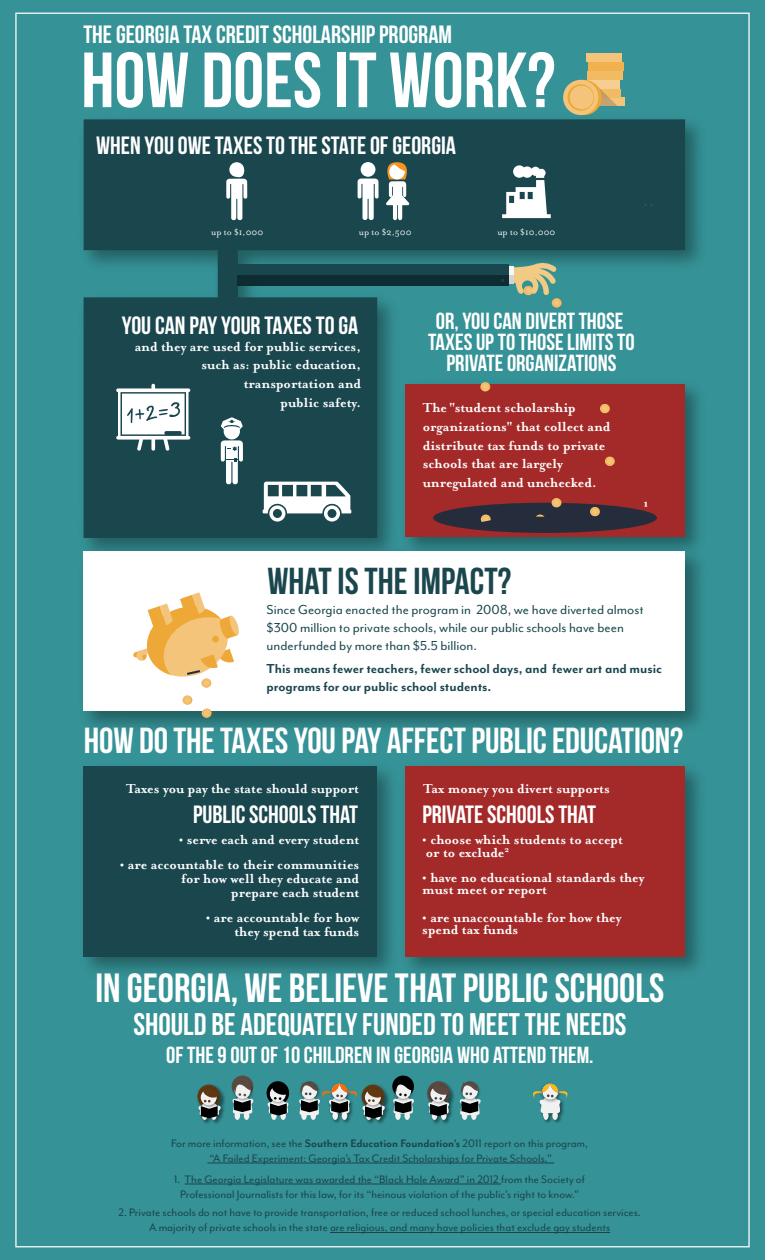
<style>
.page{position:relative;width:765px;height:1260px;background:#359296}
.page>*{position:absolute;margin:0;border:0;box-sizing:border-box;transform-origin:0 0}
.t1{font:78px "Bebas Neue";color:#fff}
.t2{font:40.88px "Bebas Neue";color:#fff}
.t3{font:37.5px "Bebas Neue";color:#1a464e}
.t4{font:36.25px "Bebas Neue";letter-spacing:-.005em;color:#fff}
.t5{font:31.25px "Bebas Neue";color:#fff}
.t6{font:25px "Bebas Neue";color:#fff}
.t7{font:23.38px/21.2px "Bebas Neue";color:#fff;text-align:center}
.t8{font:700 15px/18.8px "Mrs Eaves OT";color:#fff}
.t9{font:15px/18px "Mr Eaves Mod OT";color:#1a464e}
.t10{font:700 15px/18px "Mr Eaves Mod OT";color:#1a464e}
.t11{font:12.5px/15px "Mr Eaves Mod OT";color:#1a454c;text-align:center}
.t12{font:10px "Mrs Eaves OT";color:#fff}
.s1{font-weight:700}
</style>
<div class="page">
<img style="left:83px;top:109px;width:617px;height:432px">
<svg style="left:84px;top:119px;width:601px;height:419px;fill:#1a464e"></svg>
<img style="left:396px;top:375px;width:304px;height:166px">
<div style="left:405px;top:384px;width:280px;height:153px;background:#a32a29"></div>
<img style="left:405px;top:766px;width:295px;height:205px">
<div style="left:405px;top:767px;width:280px;height:190px;background:#a32a29"></div>
<div style="left:84px;top:767px;width:293px;height:190px;background:#1a464e"></div>
<div style="left:590px;top:97px;width:35px;height:9px;background:#f4c47a"></div>
<div style="left:585px;top:89px;width:35px;height:8px;background:#f1bb63"></div>
<div style="left:587px;top:71px;width:36px;height:9px;background:#f1bb63"></div>
<div style="left:588px;top:62px;width:36px;height:9px;background:#f0b14e"></div>
<div style="left:586px;top:53px;width:35px;height:9px;background:#f4c47a"></div>
<div style="left:584px;top:80px;width:35px;height:9px;background:#f6ce91"></div>
<svg style="left:597px;top:85px;width:21px;height:21px"></svg>
<svg style="left:566px;top:80px;width:36px;height:35px"></svg>
<div style="left:563px;top:80px;width:35px;height:35px;background:#f4c47a;border-radius:50%"></div>
<svg style="left:568px;top:84px;width:26px;height:27px"></svg>
<div style="left:570px;top:86px;width:23px;height:23px;background:#f4c47a;border-radius:50%"></div>
<svg style="left:502px;top:165px;width:49px;height:53px;background:#9cafb2"></svg>
<div style="left:433px;top:503px;width:224px;height:30px;background:#252d3d;border-radius:50%"></div>
<svg style="left:263px;top:482px;width:88px;height:40px;background:#9aadb1"></svg>
<svg style="left:116px;top:384px;width:74px;height:67px;background:#adbdbf"></svg>
<img style="left:83px;top:541px;width:617px;height:185px">
<div style="left:84px;top:551px;width:601px;height:160px;background:#fff"></div>
<svg style="left:480px;top:382px;width:9px;height:9px"></svg>
<div style="left:482px;top:383px;width:6px;height:7px;background:#f1ba63;border-radius:50%"></div>
<svg style="left:482px;top:384px;width:6px;height:6px"></svg>
<svg style="left:605px;top:457px;width:9px;height:9px"></svg>
<div style="left:606px;top:458px;width:7px;height:7px;background:#f0b456;border-radius:50%"></div>
<svg style="left:607px;top:458px;width:6px;height:6px"></svg>
<div style="left:553px;top:499px;width:7px;height:7px;background:#f1b75b;border-radius:50%"></div>
<svg style="left:202px;top:679px;width:9px;height:9px"></svg>
<svg style="left:182px;top:696px;width:10px;height:9px"></svg>
<div style="left:184px;top:697px;width:6px;height:7px;background:#f2bb67;border-radius:50%"></div>
<svg style="left:184px;top:697px;width:6px;height:6px"></svg>
<svg style="left:202px;top:709px;width:9px;height:9px"></svg>
<div style="left:203px;top:710px;width:7px;height:7px;background:#f0b558;border-radius:50%"></div>
<div style="left:203px;top:710px;width:7px;height:6px;background:#f4c47a;border-radius:50%"></div>
<div style="left:601px;top:404px;width:9px;height:9px;background:#d88637;border-radius:50%"></div>
<svg style="left:600px;top:404px;width:9px;height:9px"></svg>
<div style="left:601px;top:405px;width:7px;height:7px;background:#f0b353;border-radius:50%"></div>
<svg style="left:602px;top:406px;width:6px;height:6px"></svg>
<svg style="left:133px;top:592px;width:106px;height:94px"></svg>
<svg style="left:468px;top:500px;width:144px;height:29px"></svg>
<div style="left:237px;top:275px;width:272px;height:10px;background:#0e2d33"></div>
<div style="left:225px;top:264px;width:284px;height:11px;background:#1a464e"></div>
<svg style="left:501px;top:262px;width:59px;height:44px"></svg>
<img style="left:201px;top:1084px;width:24px;height:40px">
<div style="left:197px;top:1085px;width:23px;height:23px;background:#603913;border-radius:50%"></div>
<img style="left:197px;top:1086px;width:25px;height:24px">
<div style="left:202px;top:1111px;width:5px;height:9px;background:#f1f1f2;border-radius:50%"></div>
<svg style="left:267px;top:1081px;width:22px;height:24px"></svg>
<img style="left:266px;top:1083px;width:24px;height:13px">
<div style="left:271px;top:1111px;width:6px;height:9px;background:#f1f1f2;border-radius:50%"></div>
<div style="left:280px;top:1111px;width:6px;height:9px;background:#f1f1f2;border-radius:50%"></div>
<div style="left:232px;top:1076px;width:21px;height:21px;background:#5a4a42;border-radius:50%"></div>
<div style="left:235px;top:1111px;width:5px;height:9px;background:#f1f1f2;border-radius:50%"></div>
<div style="left:244px;top:1111px;width:5px;height:9px;background:#f1f1f2;border-radius:50%"></div>
<img style="left:332px;top:1118px;width:18px;height:5px">
<div style="left:342px;top:1111px;width:5px;height:9px;background:#f1f1f2;border-radius:50%"></div>
<div style="left:301px;top:1111px;width:6px;height:9px;background:#f1f1f2;border-radius:50%"></div>
<div style="left:311px;top:1111px;width:5px;height:9px;background:#f1f1f2;border-radius:50%"></div>
<img style="left:365px;top:1092px;width:24px;height:32px">
<img style="left:385px;top:1090px;width:1px;height:20px">
<div style="left:375px;top:1111px;width:6px;height:9px;background:#eaeced;border-radius:50%"></div>
<img style="left:431px;top:1081px;width:23px;height:43px">
<svg style="left:427px;top:1081px;width:23px;height:24px"></svg>
<img style="left:427px;top:1083px;width:24px;height:24px">
<div style="left:432px;top:1111px;width:5px;height:9px;background:#f1f1f2;border-radius:50%"></div>
<div style="left:441px;top:1111px;width:6px;height:9px;background:#f1f1f2;border-radius:50%"></div>
<div style="left:392px;top:1076px;width:22px;height:21px;background:#000;border-radius:50%"></div>
<div style="left:395px;top:1111px;width:6px;height:9px;background:#f1f1f2;border-radius:50%"></div>
<div style="left:404px;top:1111px;width:6px;height:9px;background:#f1f1f2;border-radius:50%"></div>
<img style="left:544px;top:1120px;width:17px;height:3px">
<svg style="left:533px;top:1084px;width:35px;height:36px"></svg>
<div style="left:462px;top:1111px;width:5px;height:9px;background:#f1f1f2;border-radius:50%"></div>
<div style="left:471px;top:1111px;width:6px;height:9px;background:#f1f1f2;border-radius:50%"></div>
<svg style="left:198px;top:1087px;width:23px;height:31px"></svg>
<svg style="left:231px;top:1081px;width:23px;height:33px"></svg>
<svg style="left:267px;top:1084px;width:22px;height:32px"></svg>
<svg style="left:299px;top:1081px;width:86px;height:37px"></svg>
<svg style="left:392px;top:1081px;width:22px;height:33px"></svg>
<svg style="left:428px;top:1084px;width:22px;height:32px"></svg>
<svg style="left:459px;top:1081px;width:22px;height:34px"></svg>
<svg style="left:358px;top:159px;width:54px;height:62px;background:#859898"></svg>
<svg style="left:226px;top:162px;width:21px;height:59px"></svg>
<svg style="left:221px;top:417px;width:22px;height:68px"></svg>
<hr style="left:207px;top:1163px;width:347px;height:1px;background:#1a454c">
<hr style="left:185px;top:1184px;width:316px;height:1px;background:#1a454c">
<hr style="left:330px;top:1232px;width:280px;height:1px;background:#1a454c">
<p class="t6" style="left:83px;top:21px;width:370px">THEGEORGIA TAX CREDIT SCHOLARSHIP PROGRAM</p>
<p class="t1" style="left:81px;top:37px;width:476px">HOW DOES IT WORK?</p>
<p class="t6" style="left:96px;top:131px;width:361px">WHEN YOU OWE TAXES TO THE STATE OF GEORGIA</p>
<p class="t12" style="left:211px;top:226px;width:54px">up to $1,000</p>
<p class="t12" style="left:359px;top:226px;width:54px">up to $2,500</p>
<p class="t12" style="left:497px;top:226px;width:60px">up to $10,000</p>
<p class="t6" style="left:122px;top:312px;width:238px">YOU CAN PAY YOUR TAXES TO GA</p>
<p class="t8" style="left:135px;top:337px;width:228px;text-align:right">and they are used for public services, such as: public education, transportation and<br>public safety.</p>
<p class="t7" style="left:428px;top:310px;width:208px">OR, YOU CAN DIVERT THOSE<br>TAXES UP TO THOSE LIMITS TO<br>PRIVATE ORGANIZATIONS</p>
<p class="t8" style="left:423px;top:399px;width:189px">The "student scholarship organizations" that collect and distribute tax funds to private schools that are largely unregulated and unchecked.</p>
<p class="t8" style="left:643px;top:497px;width:7px">¹</p>
<p class="t3" style="left:268px;top:561px;width:245px">WHAT IS THE IMPACT?</p>
<p class="t9" style="left:267px;top:601px;width:379px">Since Georgia enacted the program in 2008, we have diverted almost $300 million to private schools, while our public schools have been underfunded by more than $5.5 billion.</p>
<p class="t10" style="left:267px;top:659px;width:397px">This means fewer teachers, fewer school days, and fewer art and music programs for our public school students.</p>
<p class="t4" style="left:84px;top:721px;width:601px">HOW DO THE TAXES YOU PAY AFFECT PUBLIC EDUCATION?</p>
<p class="t8" style="left:126px;top:779px;width:234px">Taxes you pay the state should support</p>
<p class="t8" style="left:423px;top:779px;width:188px">Tax money you divert supports</p>
<p class="t8" style="left:422px;top:834px;width:202px;line-height:12.5px">• choose which students to accept or to exclude<sup>2</sup></p>
<p class="t8" style="left:422px;top:871px;width:224px;line-height:12.5px">• have no educational standards they must meet or report</p>
<p class="t8" style="left:422px;top:911px;width:201px;line-height:12.5px">• are unaccountable for how they spend tax funds</p>
<p class="t6" style="left:193px;top:800px;width:167px">PUBLIC SCHOOLS THAT</p>
<p class="t6" style="left:422px;top:800px;width:175px">PRIVATE SCHOOLS THAT</p>
<p class="t8" style="left:179px;top:831px;width:182px">• serve each and every student</p>
<p class="t8" style="left:120px;top:858px;width:241px;line-height:13.8px;text-align:right">• are accountable to their communities for how well they educate and<br>prepare each student</p>
<p class="t8" style="left:206px;top:911px;width:155px;line-height:13.8px;text-align:right">• are accountable for how they spend tax funds</p>
<p class="t2" style="left:95px;top:966px;width:571px">IN GEORGIA, WE BELIEVE THAT PUBLIC SCHOOLS</p>
<p class="t5" style="left:133px;top:1007px;width:495px">SHOULD BE ADEQUATELY FUNDED TO MEET THE NEEDS</p>
<p class="t7" style="left:166px;top:1044px;width:429px">OF THE 9 OUT OF 10 CHILDREN IN GEORGIA WHO ATTEND THEM.</p>
<p class="t11" style="left:171px;top:1135px;width:419px">For more information, see the <span class="s1">Southern Education Foundation’s</span> 2011 report on this program, “A Failed Experiment: Georgia’s Tax Credit Scholarships for Private Schools.”</p>
<p class="t11" style="left:174px;top:1171px;width:412px">1. The Georgia Legislature was awarded the “Black Hole Award” in 2012 from the Society of<br>Professional Journalists for this law, for its “heinous violation of the public’s right to know.”</p>
<p class="t11" style="left:118px;top:1205px;width:524px">2. Private schools do not have to provide transportation, free or reduced school lunches, or special education services.<br>A majority of private schools in the state are religious, and many have policies that exclude gay students</p>
</div>
